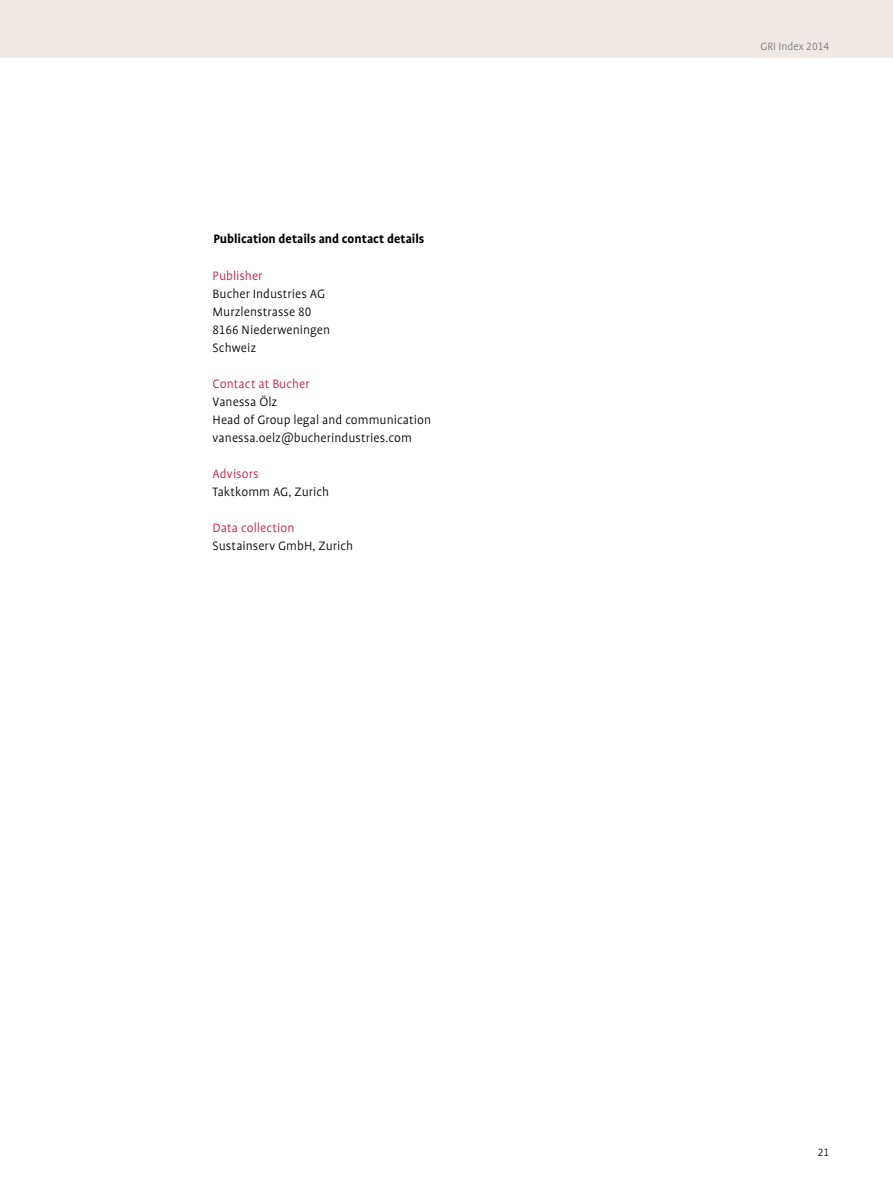
<style>
.page{position:relative;width:893px;height:1191px;background:#fff}
.page>*{position:absolute;margin:0;border:0;box-sizing:border-box;transform-origin:0 0}
.t1{font:300 13.8px/18px "Bucher Profile";letter-spacing:.005em;color:#000}
.t2{font:300 13.8px "Bucher Profile";letter-spacing:.005em;color:#be1c42}
.t3{font:700 13.8px "Bucher Profile";color:#000}
.t4{font:300 12px "Bucher Profile";color:#77787b}
.t5{font:300 12px "Bucher Profile";color:#000}
</style>
<div class="page">
<div style="left:0;top:0;width:893px;height:57px;background:#efe9e5"></div>
<p class="t3" style="left:213px;top:232px;width:213px">Publication details and contact details</p>
<p class="t2" style="left:213px;top:269px;width:51px">Publisher</p>
<p class="t1" style="left:213px;top:285px;width:119px">Bucher Industries AG<br>Murzlenstrasse 80<br>8166 Niederweningen<br>Schweiz</p>
<p class="t2" style="left:213px;top:377px;width:98px">Contact at Bucher</p>
<p class="t1" style="left:213px;top:393px;width:220px">Vanessa Ölz<br>Head of Group legal and communication vanessa.oelz@bucherindustries.com</p>
<p class="t2" style="left:213px;top:467px;width:48px">Advisors</p>
<p class="t1" style="left:213px;top:483px;width:118px">Taktkomm AG, Zurich</p>
<p class="t2" style="left:213px;top:521px;width:83px">Data collection</p>
<p class="t1" style="left:213px;top:537px;width:142px">Sustainserv GmbH, Zurich</p>
<p class="t4" style="left:760px;top:40px;width:70px">GRI Index 2014</p>
<p class="t5" style="left:818px;top:1145px;width:13px">21</p>
</div>
